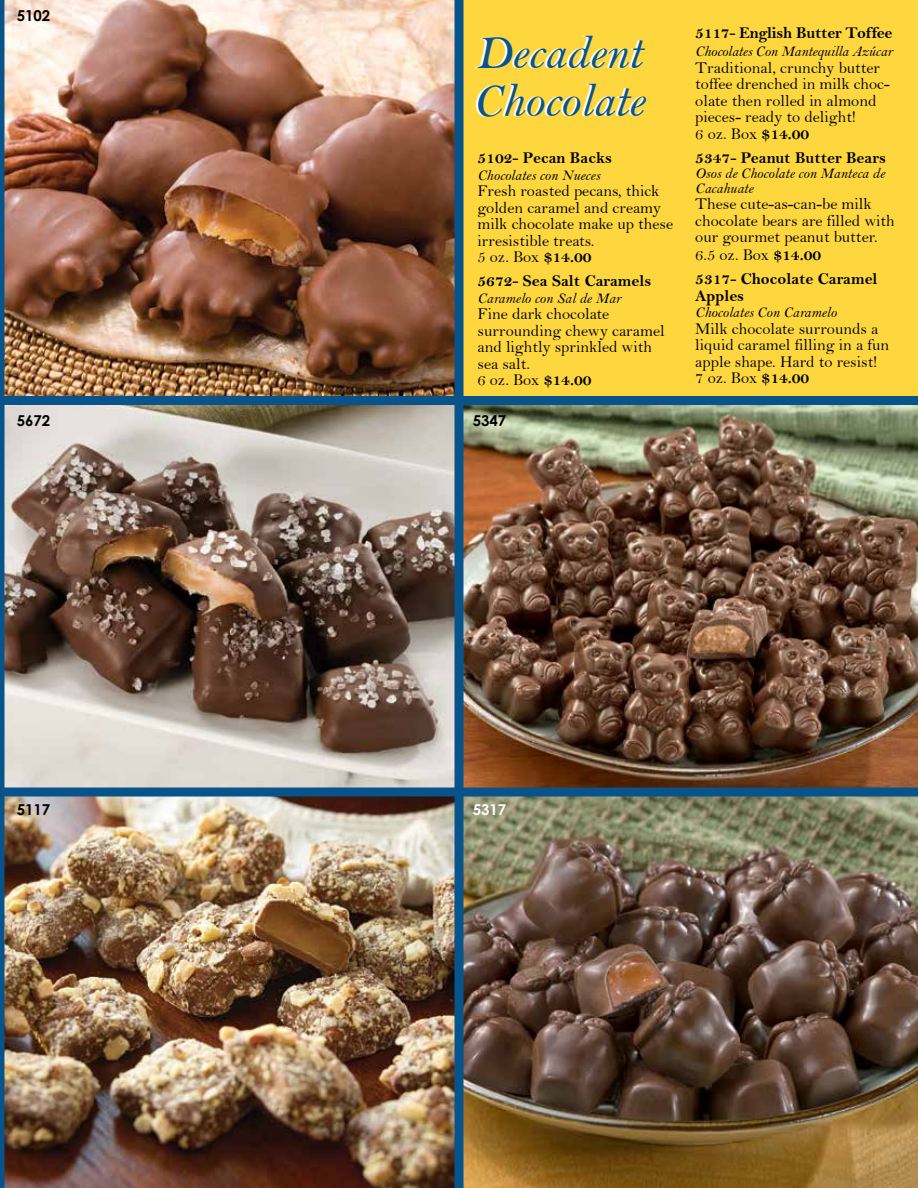
<style>
.page{position:relative;width:918px;height:1188px;background:#fff}
.page>*{position:absolute;margin:0;border:0;box-sizing:border-box;transform-origin:0 0}
.t1{font:48px/48px "Bell MT Italic";color:#08538a}
.t2{font:16.5px/16.5px "Bell";color:#000}
.t3{font:16.5px/16.5px "Bell MT Bold";color:#000}
.t4{font:15px/15px "Bell MT Italic";color:#000}
.t5{font:700 15px "Century Gothic";color:#000}
.t6{font:700 15px "Century Gothic";color:#fff}
.s1{font-family:"Bell MT Bold"}
</style>
<div class="page">
<img style="left:4px;top:796px;width:914px;height:392px">
<img style="left:4px;top:0;width:450px;height:788px">
<div style="left:463px;top:0;width:455px;height:402px;background:#fdd73d"></div>
<img style="left:464px;top:405px;width:454px;height:383px">
<div style="left:454px;top:0;width:10px;height:1188px;background:#08538a"></div>
<hr style="left:0;top:0;width:4px;height:1188px;background:#08538a">
<div style="left:0;top:396px;width:918px;height:9px;background:#08538a"></div>
<div style="left:0;top:788px;width:918px;height:8px;background:#08538a"></div>
<p class="t5" style="left:17px;top:6px;width:35px">5102</p>
<p class="t5" style="left:17px;top:411px;width:35px">5672</p>
<h1 class="t1" style="left:473px;top:29px;width:173px">Decadent<br>Chocolate</h1>
<p class="t3" style="left:477px;top:150px;width:136px">5102- Pecan Backs</p>
<p class="t4" style="left:477px;top:168px;width:124px">Chocolates con Nueces</p>
<p class="t2" style="left:477px;top:183px;width:197px">Fresh roasted pecans, thick golden caramel and creamy milk chocolate make up these irresistible treats.<br>5 oz. Box <span class="s1">$14.00</span></p>
<p class="t3" style="left:477px;top:273px;width:175px">5672- Sea Salt Caramels</p>
<p class="t4" style="left:477px;top:291px;width:145px">Caramelo con Sal de Mar</p>
<p class="t2" style="left:477px;top:306px;width:189px">Fine dark chocolate surrounding chewy caramel and lightly sprinkled with sea salt.<br>6 oz. Box <span class="s1">$14.00</span></p>
<p class="t5" style="left:473px;top:411px;width:35px">5347</p>
<p class="t3" style="left:695px;top:24px;width:199px">5117- English Butter Toffee</p>
<p class="t4" style="left:695px;top:44px;width:199px">Chocolates Con Mantequilla Azúcar</p>
<p class="t2" style="left:695px;top:59px;width:196px">Traditional, crunchy butter toffee drenched in milk choc&shy;olate then rolled in almond pieces- ready to delight!<br>6 oz. Box <span class="s1">$14.00</span></p>
<p class="t3" style="left:695px;top:149px;width:192px">5347- Peanut Butter Bears</p>
<p class="t4" style="left:695px;top:165px;width:191px">Osos de Chocolate con Manteca de<br>Cacahuate</p>
<p class="t2" style="left:695px;top:195px;width:201px">These cute-as-can-be milk chocolate bears are filled with our gourmet peanut butter.</p>
<p class="t2" style="left:695px;top:246px;width:127px">6.5 oz. Box <span class="s1">$14.00</span></p>
<p class="t3" style="left:695px;top:270px;width:184px">5317- Chocolate Caramel<br>Apples</p>
<p class="t4" style="left:695px;top:305px;width:143px">Chocolates Con Caramelo</p>
<p class="t2" style="left:695px;top:320px;width:196px">Milk chocolate surrounds a liquid caramel filling in a fun apple shape. Hard to resist!<br>7 oz. Box <span class="s1">$14.00</span></p>
<p class="t5" style="left:17px;top:800px;width:35px">5117</p>
<p class="t6" style="left:473px;top:800px;width:35px">5317</p>
</div>
